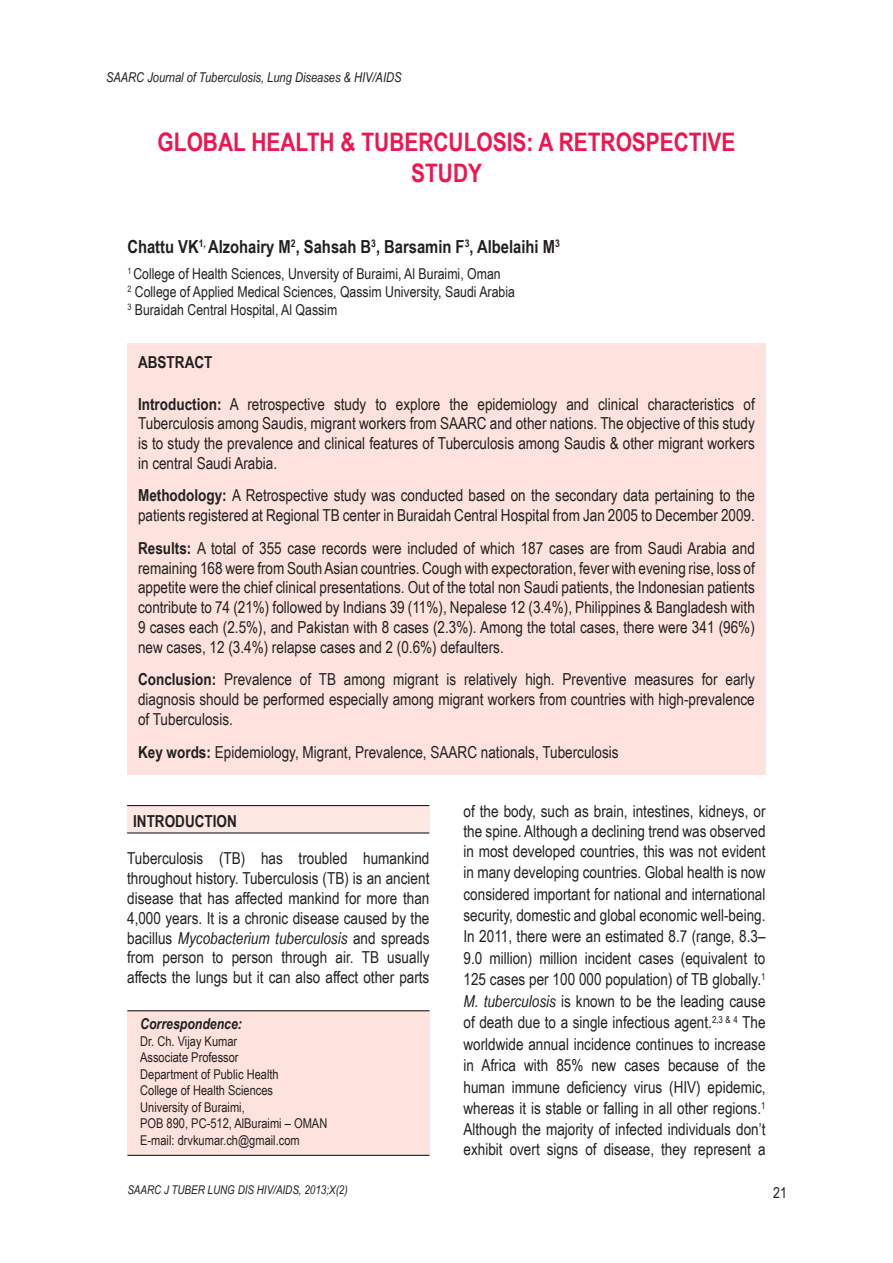
<style>
.page{position:relative;width:893px;height:1263px;background:#fff}
.page>*{position:absolute;margin:0;border:0;box-sizing:border-box;transform-origin:0 0}
.t1{font:700 25.5px/30.6px "Arial Narrow";color:#ed1651;text-align:center}
.t2{font:700 18px "Arial Narrow";color:#231f20}
.t3{font:16.5px/19.8px "Arial Narrow";color:#231f20;text-align:justify}
.t4{font:700 16.5px "Arial Narrow";color:#231f20}
.t5{font:15px/18px "Arial Narrow";color:#231f20}
.t6{font:italic 700 15px "Arial Narrow";color:#231f20}
.t7{font:13.5px/16.5px "Arial Narrow";color:#231f20}
.t8{font:italic 13.5px "Arial Narrow";color:#231f20}
.t9{font:italic 12px "Arial Narrow";color:#231f20}
.s1{font-weight:700}
.s2{font-style:italic}
</style>
<div class="page">
<div style="left:127px;top:1010px;width:302px;height:145px;background:#fde2dd"></div>
<div style="left:127px;top:343px;width:638px;height:432px;background:#fde2dd"></div>
<hr style="left:127px;top:1010px;width:302px;height:1px;background:#231f20">
<hr style="left:127px;top:1155px;width:302px;height:1px;background:#231f20">
<div style="left:127px;top:806px;width:302px;height:27px;background:#fee8e4"></div>
<hr style="left:127px;top:805px;width:302px;height:1px;background:#231f20">
<hr style="left:127px;top:832px;width:302px;height:2px;background:#231f20">
<p class="t8" style="left:106px;top:69px;width:297px">SAARC Journal of Tuberculosis, Lung Diseases &amp; HIV/AIDS</p>
<h1 class="t1" style="left:158px;top:127px;width:579px">GLOBAL HEALTH &amp; TUBERCULOSIS: A RETROSPECTIVE<br>STUDY</h1>
<p class="t2" style="left:127px;top:236px;width:434px">Chattu VK<sup>1,</sup> Alzohairy M<sup>2</sup>, Sahsah B<sup>3</sup>, Barsamin F<sup>3</sup>, Albelaihi M<sup>3</sup></p>
<p class="t5" style="left:127px;top:265px;width:389px"><sup>1</sup> College of Health Sciences, Unversity of Buraimi, Al Buraimi, Oman<br><sup>2</sup> College of Applied Medical Sciences, Qassim University, Saudi Arabia<br><sup>3</sup> Buraidah Central Hospital, Al Qassim</p>
<p class="t4" style="left:138px;top:353px;width:76px">ABSTRACT</p>
<p class="t3" style="left:138px;top:394px;width:618px"><span class="s1">Introduction:</span> A retrospective study to explore the epidemiology and clinical characteristics of Tuberculosis among Saudis, migrant workers from SAARC and other nations. The objective of this study is to study the prevalence and clinical features of Tuberculosis among Saudis &amp; other migrant workers in central Saudi Arabia.</p>
<p class="t3" style="left:138px;top:486px;width:618px"><span class="s1">Methodology:</span> A Retrospective study was conducted based on the secondary data pertaining to the patients registered at Regional TB center in Buraidah Central Hospital from Jan 2005 to December 2009.</p>
<p class="t3" style="left:138px;top:538px;width:618px"><span class="s1">Results:</span> A total of 355 case records were included of which 187 cases are from Saudi Arabia and remaining 168 were from South Asian countries. Cough with expectoration, fever with evening rise, loss of appetite were the chief clinical presentations. Out of the total non Saudi patients, the Indonesian patients contribute to 74 (21%) followed by Indians 39 (11%), Nepalese 12 (3.4%), Philippines &amp; Bangladesh with 9 cases each (2.5%), and Pakistan with 8 cases (2.3%). Among the total cases, there were 341 (96%) new cases, 12 (3.4%) relapse cases and 2 (0.6%) defaulters.</p>
<p class="t3" style="left:138px;top:670px;width:618px"><span class="s1">Conclusion:</span> Prevalence of TB among migrant is relatively high. Preventive measures for early diagnosis should be performed especially among migrant workers from countries with high-prevalence of Tuberculosis.</p>
<p class="t3" style="left:138px;top:742px;width:482px"><span class="s1">Key words:</span> Epidemiology, Migrant, Prevalence, SAARC nationals, Tuberculosis</p>
<p class="t4" style="left:133px;top:812px;width:105px">INTRODUCTION</p>
<p class="t3" style="left:127px;top:849px;width:304px">Tuberculosis (TB) has troubled humankind throughout history. Tuberculosis (TB) is an ancient disease that has affected mankind for more than 4,000 years. It is a chronic disease caused by the bacillus <span class="s2">Mycobacterium tuberculosis</span> and spreads from person to person through air. TB usually affects the lungs but it can also affect other parts</p>
<p class="t6" style="left:140px;top:1015px;width:103px">Correspondence:</p>
<p class="t7" style="left:140px;top:1033px;width:189px">Dr. Ch. Vijay Kumar<br>Associate Professor<br>Department of Public Health<br>College of Health Sciences<br>University of Buraimi,<br>POB 890, PC-512, AlBuraimi – OMAN<br>E-mail: drvkumar.ch@gmail.com</p>
<p class="t9" style="left:127px;top:1183px;width:222px">SAARC J TUBER LUNG DIS HIV/AIDS, 2013;X(2)</p>
<p class="t3" style="left:463px;top:801px;width:303px">of the body, such as brain, intestines, kidneys, or the spine. Although a declining trend was observed in most developed countries, this was not evident</p>
<p class="t3" style="left:463px;top:861px;width:303px;line-height:21.5px">in many developing countries. Global health is now considered important for national and international security, domestic and global economic well-being.<br>In 2011, there were an estimated 8.7 (range, 8.3– 9.0 million) million incident cases (equivalent to 125 cases per 100 000 population) of TB globally.<sup>1<br></sup><span class="s2">M. tuberculosis</span> is known to be the leading cause of death due to a single infectious agent.<sup>2,3</sup> <sup>&amp;</sup> <sup>4</sup> The worldwide annual incidence continues to increase in Africa with 85% new cases because of the human immune deficiency virus (HIV) epidemic, whereas it is stable or falling in all other regions.<sup>1<br></sup>Although the majority of infected individuals don’t</p>
<p class="t3" style="left:463px;top:1139px;width:303px">exhibit overt signs of disease, they represent a</p>
<p class="t5" style="left:773px;top:1183px;width:15px">21</p>
</div>
